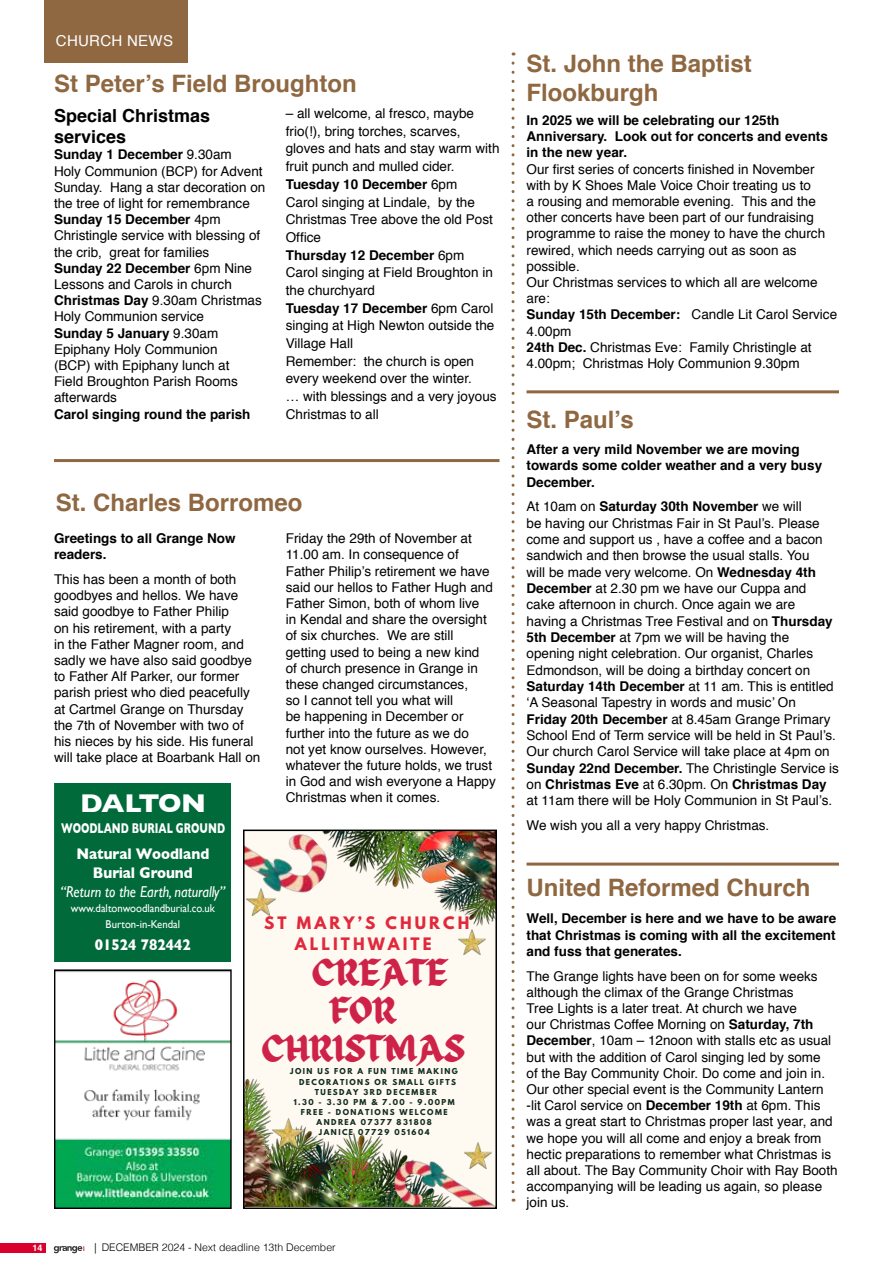
<style>
.page{position:relative;width:893px;height:1263px;background:#fff}
.page>*{position:absolute;margin:0;border:0;box-sizing:border-box;transform-origin:0 0}
.t1{font:37.5px "ED Celandine";color:#ce2249}
.t2{font:700 26.25px "Gill Sans";letter-spacing:-.045em;color:#fff;scale:1.05 1}
.t3{font:700 24px/28.8px "Helvetica";color:#8f6842}
.t4{font:700 18px/21.6px "Helvetica";color:#000}
.t5{font:700 15.75px/18.9px "Gill Sans";color:#fff;text-align:center;scale:.89 1}
.t6{font:italic 15.75px "Gill Sans";color:#fff;scale:.89 1}
.t7{font:700 15.3px/21.3px "League Spartan";letter-spacing:.2em;color:#e1283c;text-align:center}
.t8{font:15px "Helvetica";letter-spacing:.02em;color:#fff}
.t9{font:700 14.4px "Gill Sans";color:#fff;scale:.68 1}
.t10{font:13.5px/16.2px "Helvetica";color:#000}
.t11{font:700 13.5px/16.2px "Helvetica";color:#000}
.t12{font:11.4px/15.5px "Gill Sans";color:#fff;text-align:center;scale:.94 1}
.t13{font:300 10.5px "Helvetica";color:#000}
.t14{font:700 9px "Helvetica";color:#fff}
.t15{font:700 7.2px "League Spartan";letter-spacing:.2em;color:#122d22}
.s1{font-weight:700}
.s2{font-family:"Minion Pro";font-weight:400}
</style>
<div class="page">
<div style="left:0;top:1244px;width:46px;height:9px;background:#da002c"></div>
<svg style="left:54px;top:1246px;width:31px;height:7px"></svg>
<div style="left:45px;top:0;width:143px;height:62px;background:#8f6842"></div>
<div style="left:54px;top:783px;width:177px;height:179px;background:#006a3a"></div>
<img style="left:56px;top:971px;width:174px;height:236px">
<div style="left:54px;top:969px;width:178px;height:240px;border:1px solid #000"></div>
<div style="left:244px;top:830px;width:252px;height:377px;background:#fffaf1"></div>
<img style="left:246px;top:1078px;width:22px;height:32px">
<img style="left:337px;top:832px;width:46px;height:54px">
<img style="left:455px;top:911px;width:39px;height:15px">
<img style="left:380px;top:1136px;width:5px;height:70px">
<img style="left:246px;top:832px;width:91px;height:84px">
<img style="left:385px;top:1142px;width:109px;height:64px">
<img style="left:383px;top:832px;width:111px;height:79px">
<img style="left:246px;top:1110px;width:134px;height:96px">
<img style="left:247px;top:889px;width:28px;height:26px">
<img style="left:465px;top:1143px;width:26px;height:25px">
<img style="left:459px;top:929px;width:27px;height:26px">
<img style="left:272px;top:1118px;width:33px;height:31px">
<div style="left:243px;top:829px;width:254px;height:380px;border:2px solid #000"></div>
<hr style="left:54px;top:459px;width:446px;height:3px;background:#8f6842">
<svg style="left:512px;top:63px;width:2px;height:1139px"></svg>
<hr style="left:526px;top:390px;width:313px;height:3px;background:#8f6842">
<hr style="left:526px;top:862px;width:313px;height:3px;background:#8f6842">
<p class="t8" style="left:56px;top:29px;width:119px">CHURCH NEWS</p>
<h3 class="t3" style="left:54px;top:70px;width:304px">St Peter’s Field Broughton</h3>
<h3 class="t4" style="left:54px;top:105px;width:158px">Special Christmas services</h3>
<p class="t10" style="left:54px;top:147px;width:213px"><span class="s1">Sunday 1 December</span> 9.30am<br>Holy Communion (BCP) for Advent<br>Sunday. Hang a star decoration on the tree of light for remembrance<br><span class="s1">Sunday 15 December</span> 4pm<br>Christingle service with blessing of the crib, great for families<br><span class="s1">Sunday 22 December</span> 6pm Nine<br>Lessons and Carols in church<br><span class="s1">Christmas Day</span> 9.30am Christmas<br>Holy Communion service<br><span class="s1">Sunday 5 January</span> 9.30am<br>Epiphany Holy Communion<br>(BCP) with Epiphany lunch at<br>Field Broughton Parish Rooms afterwards</p>
<p class="t11" style="left:54px;top:406px;width:198px">Carol singing round the parish</p>
<p class="t10" style="left:286px;top:105px;width:215px;line-height:17.7px">– all welcome, al fresco, maybe frio(!), bring torches, scarves, gloves and hats and stay warm with fruit punch and mulled cider.<br><span class="s1">Tuesday 10 December</span> 6pm<br>Carol singing at Lindale, by the<br>Christmas Tree above the old Post<br>Office<br><span class="s1">Thursday 12 December</span> 6pm<br>Carol singing at Field Broughton in the churchyard<br><span class="s1">Tuesday 17 December</span> 6pm Carol singing at High Newton outside the<br>Village Hall<br>Remember: the church is open every weekend over the winter.<br>… with blessings and a very joyous<br>Christmas to all</p>
<h3 class="t3" style="left:56px;top:489px;width:248px">St. Charles Borromeo</h3>
<p class="t11" style="left:54px;top:530px;width:183px">Greetings to all Grange Now readers.</p>
<p class="t10" style="left:54px;top:572px;width:208px">This has been a month of both goodbyes and hellos. We have said goodbye to Father Philip<br>on his retirement, with a party<br>in the Father Magner room, and sadly we have also said goodbye to Father Alf Parker, our former parish priest who died peacefully at Cartmel Grange on Thursday the 7th of November with two of his nieces by his side. His funeral will take place at Boarbank Hall on</p>
<h2 class="t2" style="left:80px;top:782px;width:122px">DALTON</h2>
<p class="t9" style="left:61px;top:817px;width:243px">WOODLAND BURIAL GROUND</p>
<p class="t10" style="left:286px;top:531px;width:212px">Friday the 29th of November at<br>11.00 am. In consequence of<br>Father Philip’s retirement we have said our hellos to Father Hugh and<br>Father Simon, both of whom live<br>in Kendal and share the oversight of six churches. We are still getting used to being a new kind<br>of church presence in Grange in these changed circumstances,<br>so I cannot tell you what will<br>be happening in December or further into the future as we do<br>not yet know ourselves. However, whatever the future holds, we trust in God and wish everyone a Happy<br>Christmas when it comes.</p>
<p class="t5" style="left:76px;top:844px;width:151px">Natural Woodland<br>Burial Ground</p>
<p class="t6" style="left:60px;top:882px;width:187px">“Return to the Earth, naturally”</p>
<p class="t12" style="left:71px;top:900px;width:155px">www.daltonwoodlandburial.co.uk<br>Burton-in-Kendal</p>
<p class="t5" style="left:95px;top:935px;width:109px">01524 782442</p>
<p class="t7" style="left:264px;top:912px;width:207px">ST MARY’S CHURCH<br>ALLITHWAITE</p>
<h1 class="t1" style="left:312px;top:947px;width:137px">CREATE</h1>
<h1 class="t1" style="left:330px;top:985px;width:68px">FOR</h1>
<h1 class="t1" style="left:262px;top:1022px;width:204px">CHRISTMAS</h1>
<p class="t15" style="left:290px;top:1066px;width:169px">JOIN US FOR A FUN TIME MAKING</p>
<p class="t15" style="left:299px;top:1076px;width:158px">DECORATIONS OR SMALL GIFTS</p>
<p class="t15" style="left:315px;top:1086px;width:124px">TUESDAY 3RD DECEMBER</p>
<p class="t15" style="left:294px;top:1096px;width:162px">1.30 - 3.30 PM &amp; 7.00 - 9.00PM</p>
<p class="t15" style="left:301px;top:1106px;width:148px">FREE - DONATIONS WELCOME</p>
<p class="t15" style="left:317px;top:1116px;width:117px">ANDREA 07377 831808</p>
<p class="t15" style="left:319px;top:1126px;width:112px">JANICE 07729 051604</p>
<p class="t14" style="left:32px;top:1241px;width:12px">14</p>
<p class="t13" style="left:94px;top:1239px;width:243px"><span class="s2">|</span> DECEMBER 2024 - Next deadline 13th December</p>
<h3 class="t3" style="left:526px;top:49px;width:227px">St. John the Baptist<br>Flookburgh</h3>
<p class="t11" style="left:526px;top:112px;width:303px">In 2025 we will be celebrating our 125th<br>Anniversary. Look out for concerts and events in the new year.</p>
<p class="t10" style="left:526px;top:161px;width:312px">Our first series of concerts finished in November with by K Shoes Male Voice Choir treating us to<br>a rousing and memorable evening. This and the other concerts have been part of our fundraising programme to raise the money to have the church rewired, which needs carrying out as soon as possible.<br>Our Christmas services to which all are welcome are:<br><span class="s1">Sunday 15th December:</span> Candle Lit Carol Service 4.00pm<br><span class="s1">24th Dec.</span> Christmas Eve: Family Christingle at 4.00pm; Christmas Holy Communion 9.30pm</p>
<h3 class="t3" style="left:526px;top:405px;width:109px">St. Paul’s</h3>
<p class="t11" style="left:526px;top:441px;width:297px">After a very mild November we are moving towards some colder weather and a very busy<br>December.</p>
<p class="t10" style="left:526px;top:499px;width:314px">At 10am on <span class="s1">Saturday 30th November</span> we will<br>be having our Christmas Fair in St Paul’s. Please come and support us , have a coffee and a bacon sandwich and then browse the usual stalls. You<br>will be made very welcome. On <span class="s1">Wednesday 4th December</span> at 2.30 pm we have our Cuppa and<br>cake afternoon in church. Once again we are<br>having a Christmas Tree Festival and on <span class="s1">Thursday 5th December</span> at 7pm we will be having the opening night celebration. Our organist, Charles Edmondson, will be doing a birthday concert on <span class="s1">Saturday 14th December</span> at 11 am. This is entitled ‘A Seasonal Tapestry in words and music’ On <span class="s1">Friday 20th December</span> at 8.45am Grange Primary School End of Term service will be held in St Paul’s.<br>Our church Carol Service will take place at 4pm on <span class="s1">Sunday 22nd December.</span> The Christingle Service is on <span class="s1">Christmas Eve</span> at 6.30pm. On <span class="s1">Christmas Day </span>at 11am there will be Holy Communion in St Paul’s.</p>
<p class="t10" style="left:526px;top:818px;width:244px">We wish you all a very happy Christmas.</p>
<h3 class="t3" style="left:526px;top:873px;width:286px">United Reformed Church</h3>
<p class="t11" style="left:526px;top:911px;width:311px;text-align:justify">Well, December is here and we have to be aware that Christmas is coming with all the excitement and fuss that generates.</p>
<p class="t10" style="left:526px;top:968px;width:313px">The Grange lights have been on for some weeks although the climax of the Grange Christmas<br>Tree Lights is a later treat. At church we have<br>our Christmas Coffee Morning on <span class="s1">Saturday, 7th December</span>, 10am – 12noon with stalls etc as usual but with the addition of Carol singing led by some<br>of the Bay Community Choir. Do come and join in.<br>Our other special event is the Community Lantern -lit Carol service on <span class="s1">December 19th</span> at 6pm. This was a great start to Christmas proper last year, and we hope you will all come and enjoy a break from hectic preparations to remember what Christmas is all about. The Bay Community Choir with Ray Booth accompanying will be leading us again, so please join us.</p>
</div>
